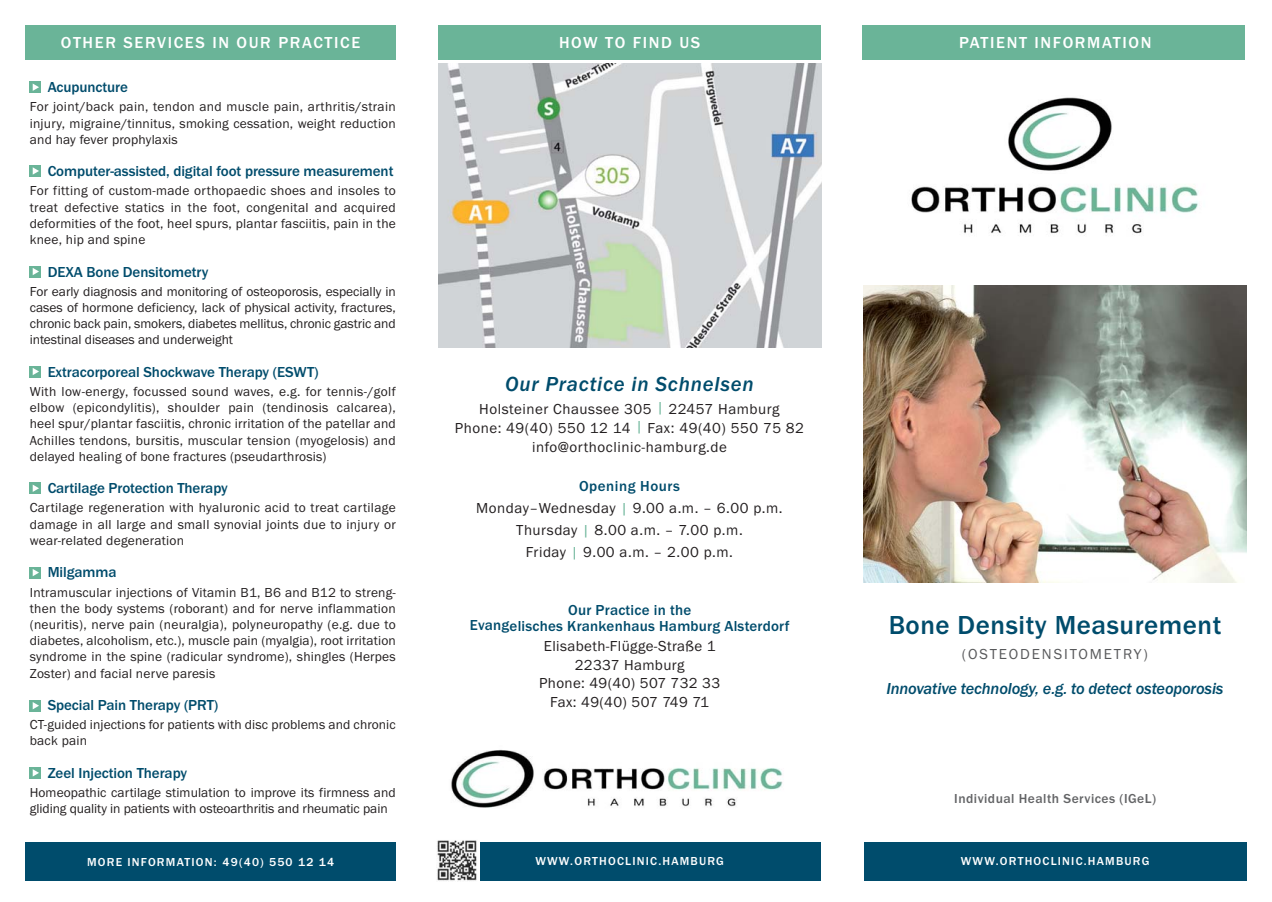
<style>
.page{position:relative;width:1272px;height:902px;background:#fff}
.page>*{position:absolute;margin:0;border:0;box-sizing:border-box;transform-origin:0 0}
.t1{font:500 27px "Franklin Gothic";letter-spacing:.02em;color:#004c6c}
.t2{font:italic 500 21px "Franklin Gothic";letter-spacing:.035em;color:#004c6c}
.t3{font:500 16.5px "Franklin Gothic";letter-spacing:.1em;color:#fff}
.t4{font:italic 500 16.5px "Franklin Gothic";letter-spacing:-.01em;color:#004c6c}
.t5{font:15px/18.8px "Franklin Gothic";letter-spacing:.035em;color:#231f20;text-align:center}
.t6{font:500 15px "Franklin Gothic";letter-spacing:-.005em;color:#004c6c}
.t7{font:500 15px/15.8px "Franklin Gothic";letter-spacing:.015em;color:#004c6c;text-align:center}
.t8{font:15px "Franklin Gothic";letter-spacing:.125em;color:#58595b}
.t9{font:13.5px/16.2px "Franklin Gothic";letter-spacing:.01em;color:#231f20;text-align:justify}
.t10{font:500 13.5px "Franklin Gothic";letter-spacing:.035em;color:#636466}
.t11{font:500 12px "Franklin Gothic";letter-spacing:.1em;color:#fff}
.s1{color:#6ab498}
.s2{font-weight:500;color:#004c6c}
</style>
<div class="page">
<img style="left:438px;top:64px;width:383px;height:283px">
<div style="left:863px;top:842px;width:383px;height:38px;background:#004c6c"></div>
<div style="left:438px;top:26px;width:383px;height:34px;background:#6ab498"></div>
<div style="left:438px;top:842px;width:383px;height:38px;background:#004c6c"></div>
<div style="left:432px;top:834px;width:48px;height:55px;background:#fff"></div>
<img style="left:437px;top:840px;width:40px;height:41px">
<div style="left:861px;top:26px;width:383px;height:34px;background:#6ab498"></div>
<img style="left:543px;top:768px;width:240px;height:39px">
<img style="left:451px;top:750px;width:83px;height:58px">
<img style="left:863px;top:285px;width:383px;height:297px">
<div style="left:26px;top:26px;width:369px;height:34px;background:#6ab498"></div>
<div style="left:26px;top:842px;width:369px;height:38px;background:#004c6c"></div>
<svg style="left:30px;top:82px;width:11px;height:11px"></svg>
<svg style="left:33px;top:83px;width:6px;height:8px"></svg>
<svg style="left:30px;top:165px;width:11px;height:11px"></svg>
<svg style="left:33px;top:167px;width:6px;height:8px"></svg>
<svg style="left:30px;top:266px;width:11px;height:11px"></svg>
<svg style="left:33px;top:268px;width:6px;height:7px"></svg>
<svg style="left:30px;top:366px;width:11px;height:11px"></svg>
<svg style="left:33px;top:368px;width:6px;height:7px"></svg>
<svg style="left:30px;top:482px;width:11px;height:11px"></svg>
<svg style="left:33px;top:484px;width:6px;height:8px"></svg>
<svg style="left:30px;top:567px;width:11px;height:11px"></svg>
<svg style="left:33px;top:569px;width:6px;height:7px"></svg>
<svg style="left:30px;top:700px;width:11px;height:11px"></svg>
<svg style="left:33px;top:702px;width:6px;height:7px"></svg>
<svg style="left:30px;top:767px;width:11px;height:11px"></svg>
<svg style="left:33px;top:769px;width:6px;height:7px"></svg>
<img style="left:911px;top:184px;width:287px;height:50px">
<img style="left:1008px;top:97px;width:104px;height:74px">
<p class="t3" style="left:61px;top:37px;width:301px">OTHER SERVICES IN OUR PRACTICE</p>
<p class="t3" style="left:959px;top:37px;width:194px">PATIENT INFORMATION</p>
<p class="t3" style="left:559px;top:37px;width:143px">HOW TO FIND US</p>
<p class="t6" style="left:48px;top:82px;width:82px">Acupuncture</p>
<p class="t9" style="left:30px;top:100px;width:367px">For joint/back pain, tendon and muscle pain, arthritis/strain injury, migraine/tinnitus, smoking cessation, weight reduction and hay fever prophylaxis</p>
<p class="t6" style="left:48px;top:166px;width:347px">Computer-assisted, digital foot pressure measurement</p>
<p class="t9" style="left:30px;top:184px;width:367px">For fitting of custom-made orthopaedic shoes and insoles to treat defective statics in the foot, congenital and acquired deformities of the foot, heel spurs, plantar fasciitis, pain in the knee, hip and spine</p>
<p class="t6" style="left:48px;top:266px;width:162px">DEXA Bone Densitometry</p>
<p class="t9" style="left:30px;top:284px;width:367px">For early diagnosis and monitoring of osteoporosis, especially in cases of hormone deficiency, lack of physical activity, fractures, chronic back pain, smokers, diabetes mellitus, chronic gastric and intestinal diseases and underweight</p>
<p class="t6" style="left:48px;top:366px;width:272px">Extracorporeal Shockwave Therapy (ESWT)</p>
<p class="t9" style="left:30px;top:384px;width:367px">With low-energy, focussed sound waves, e.g. for tennis-/golf elbow (epicondylitis), shoulder pain (tendinosis calcarea), heel spur/plantar fasciitis, chronic irritation of the patellar and Achilles tendons, bursitis, muscular tension (myogelosis) and delayed healing of bone fractures (pseudarthrosis)</p>
<p class="t6" style="left:48px;top:483px;width:182px">Cartilage Protection Therapy</p>
<p class="t9" style="left:30px;top:501px;width:367px">Cartilage regeneration with hyaluronic acid to treat cartilage damage in all large and small synovial joints due to injury or wear-related degeneration</p>
<p class="t6" style="left:48px;top:567px;width:70px">Milgamma</p>
<p class="t9" style="left:30px;top:585px;width:368px">Intramuscular injections of Vitamin B1, B6 and B12 to streng&shy;then the body systems (roborant) and for nerve inflammation (neuritis), nerve pain (neuralgia), polyneuropathy (e.g. due to diabetes, alcoholism, etc.), muscle pain (myalgia), root irritation syndrome in the spine (radicular syndrome), shingles (Herpes Zoster) and facial nerve paresis</p>
<p class="t6" style="left:48px;top:699px;width:172px">Special Pain Therapy (PRT)</p>
<p class="t9" style="left:30px;top:717px;width:367px">CT-guided injections for patients with disc problems and chronic back pain</p>
<p class="t6" style="left:48px;top:767px;width:141px">Zeel Injection Therapy</p>
<p class="t9" style="left:30px;top:785px;width:367px">Homeopathic cartilage stimulation to improve its firmness and gliding quality in patients with osteoarthritis and rheumatic pain</p>
<p class="t11" style="left:87px;top:857px;width:249px">MORE INFORMATION: 49(40) 550 12 14</p>
<h2 class="t2" style="left:505px;top:377px;width:250px">Our Practice in Schnelsen</h2>
<p class="t5" style="left:455px;top:401px;width:351px">Holsteiner Chaussee 305 <span class="s1">|</span> 22457 Hamburg<br>Phone: 49(40) 550 12 14 <span class="s1">|</span> Fax: 49(40) 550 75 82 info@orthoclinic-hamburg.de</p>
<p class="t5" style="left:476px;top:476px;width:308px;line-height:21.8px"><span class="s2">Opening Hours<br></span>Monday–Wednesday <span class="s1">|</span> 9.00 a.m. – 6.00 p.m.<br>Thursday <span class="s1">|</span> 8.00 a.m. – 7.00 p.m.<br>Friday <span class="s1">|</span> 9.00 a.m. – 2.00 p.m.</p>
<p class="t7" style="left:470px;top:603px;width:321px">Our Practice in the<br>Evangelisches Krankenhaus Hamburg Alsterdorf</p>
<p class="t5" style="left:539px;top:637px;width:183px">Elisabeth-Flügge-Straße 1<br>22337 Hamburg<br>Phone: 49(40) 507 732 33<br>Fax: 49(40) 507 749 71</p>
<p class="t11" style="left:535px;top:856px;width:190px">WWW.ORTHOCLINIC.HAMBURG</p>
<h1 class="t1" style="left:888px;top:615px;width:334px">Bone Density Measurement</h1>
<p class="t8" style="left:961px;top:649px;width:187px">(OSTEODENSITOMETRY)</p>
<p class="t4" style="left:886px;top:683px;width:338px">Innovative technology, e.g. to detect osteoporosis</p>
<p class="t10" style="left:954px;top:793px;width:203px">Individual Health Services (IGeL)</p>
<p class="t11" style="left:960px;top:856px;width:190px">WWW.ORTHOCLINIC.HAMBURG</p>
</div>
